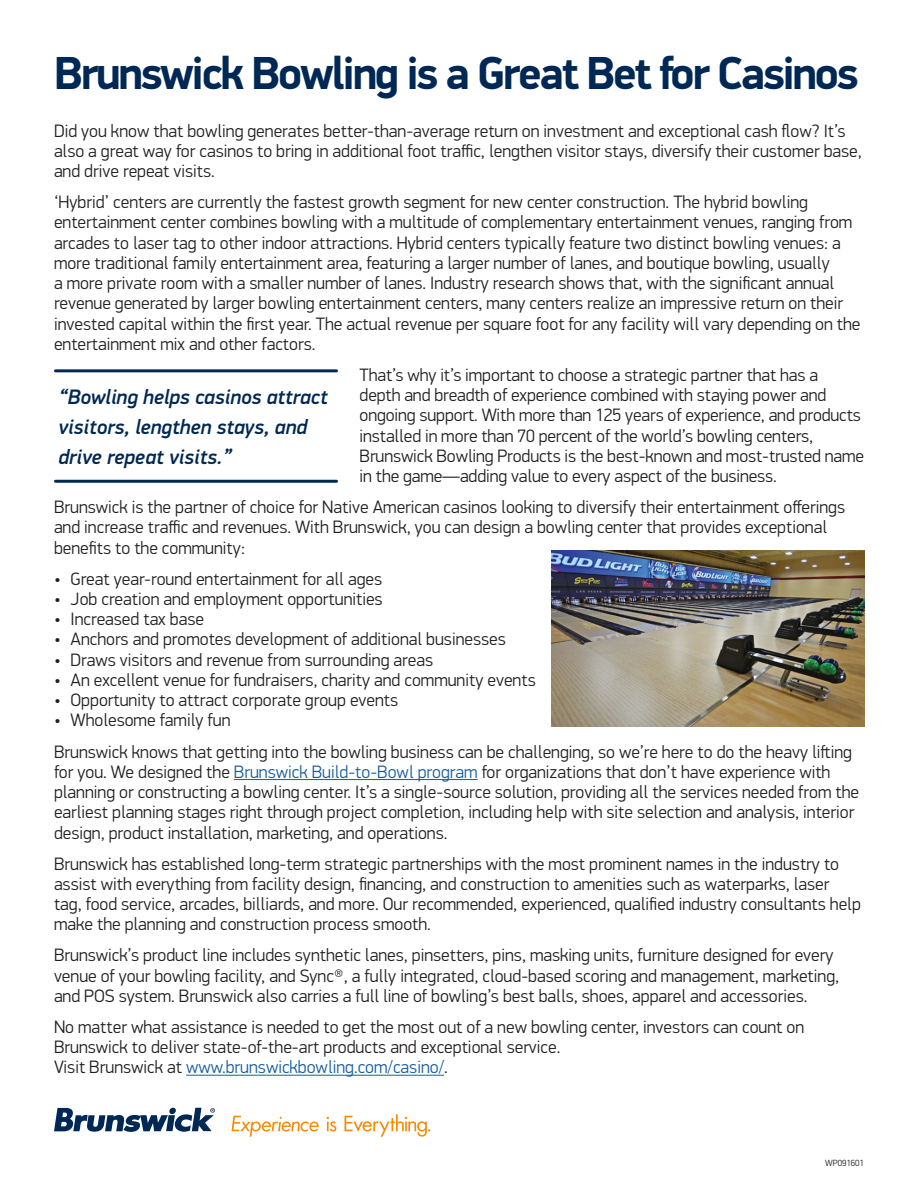
<style>
.page{position:relative;width:918px;height:1188px;background:#fff}
.page>*{position:absolute;margin:0;border:0;box-sizing:border-box;transform-origin:0 0}
.t1{font:700 46.5px "PF Din Display Pro";letter-spacing:-.05em;color:#002855}
.t2{font:italic 500 21px/30px "PF Din Display Pro";color:#002855}
.t3{font:300 18px/20.2px "PF Din Display Pro";color:#231f20}
.t4{font:300 9px "PF Din Display Pro";color:#231f20}
.s1{color:#175d9e}
</style>
<div class="page">
<hr style="left:234px;top:779px;width:244px;height:1px;background:#175d9e">
<hr style="left:186px;top:1075px;width:258px;height:1px;background:#175d9e">
<hr style="left:56px;top:369px;width:281px;height:3px;background:#002855">
<hr style="left:56px;top:480px;width:281px;height:3px;background:#002855">
<svg style="left:232px;top:1116px;width:87px;height:21px"></svg>
<svg style="left:327px;top:1117px;width:9px;height:15px"></svg>
<svg style="left:345px;top:1114px;width:85px;height:23px"></svg>
<svg style="left:54px;top:1108px;width:161px;height:24px"></svg>
<img style="left:552px;top:551px;width:313px;height:176px">
<p class="t1" style="left:54px;top:45px;width:806px">Brunswick Bowling is a Great Bet for Casinos</p>
<p class="t3" style="left:54px;top:120px;width:809px">Did you know that bowling generates better-than-average return on investment and exceptional cash flow? It’s also a great way for casinos to bring in additional foot traffic, lengthen visitor stays, diversify their customer base, and drive repeat visits.</p>
<p class="t3" style="left:54px;top:192px;width:808px">‘Hybrid’ centers are currently the fastest growth segment for new center construction. The hybrid bowling entertainment center combines bowling with a multitude of complementary entertainment venues, ranging from arcades to laser tag to other indoor attractions. Hybrid centers typically feature two distinct bowling venues: a more traditional family entertainment area, featuring a larger number of lanes, and boutique bowling, usually<br>a more private room with a smaller number of lanes. Industry research shows that, with the significant annual revenue generated by larger bowling entertainment centers, many centers realize an impressive return on their invested capital within the first year. The actual revenue per square foot for any facility will vary depending on the entertainment mix and other factors.</p>
<p class="t3" style="left:360px;top:365px;width:506px">That’s why it’s important to choose a strategic partner that has a<br>depth and breadth of experience combined with staying power and ongoing support. With more than 125 years of experience, and products installed in more than 70 percent of the world’s bowling centers, Brunswick Bowling Products is the best-known and most-trusted name in the game—adding value to every aspect of the business.</p>
<p class="t3" style="left:54px;top:497px;width:793px">Brunswick is the partner of choice for Native American casinos looking to diversify their entertainment offerings and increase traffic and revenues. With Brunswick, you can design a bowling center that provides exceptional benefits to the community:</p>
<p class="t3" style="left:54px;top:569px;width:330px">• Great year-round entertainment for all ages</p>
<p class="t3" style="left:54px;top:589px;width:330px">• Job creation and employment opportunities</p>
<p class="t3" style="left:54px;top:609px;width:151px">• Increased tax base</p>
<p class="t3" style="left:54px;top:629px;width:453px">• Anchors and promotes development of additional businesses</p>
<p class="t3" style="left:54px;top:650px;width:381px">• Draws visitors and revenue from surrounding areas</p>
<p class="t3" style="left:54px;top:670px;width:483px">• An excellent venue for fundraisers, charity and community events</p>
<p class="t3" style="left:54px;top:690px;width:346px">• Opportunity to attract corporate group events</p>
<p class="t3" style="left:54px;top:710px;width:178px">• Wholesome family fun</p>
<p class="t3" style="left:54px;top:741px;width:807px">Brunswick knows that getting into the bowling business can be challenging, so we’re here to do the heavy lifting for you. We designed the <span class="s1">Brunswick Build-to-Bowl program</span> for organizations that don’t have experience with planning or constructing a bowling center. It’s a single-source solution, providing all the services needed from the earliest planning stages right through project completion, including help with site selection and analysis, interior design, product installation, marketing, and operations.</p>
<p class="t3" style="left:54px;top:854px;width:808px">Brunswick has established long-term strategic partnerships with the most prominent names in the industry to assist with everything from facility design, financing, and construction to amenities such as waterparks, laser tag, food service, arcades, billiards, and more. Our recommended, experienced, qualified industry consultants help make the planning and construction process smooth.</p>
<p class="t3" style="left:54px;top:945px;width:787px">Brunswick’s product line includes synthetic lanes, pinsetters, pins, masking units, furniture designed for every venue of your bowling facility, and Sync®, a fully integrated, cloud-based scoring and management, marketing, and POS system. Brunswick also carries a full line of bowling’s best balls, shoes, apparel and accessories.</p>
<p class="t3" style="left:54px;top:1017px;width:752px">No matter what assistance is needed to get the most out of a new bowling center, investors can count on<br>Brunswick to deliver state-of-the-art products and exceptional service.<br>Visit Brunswick at <span class="s1">www.brunswickbowling.com/casino/</span>.</p>
<p class="t2" style="left:58px;top:382px;width:271px">“Bowling helps casinos attract visitors, lengthen stays, and drive repeat visits.”</p>
<p class="t4" style="left:825px;top:1158px;width:40px">WP091601</p>
</div>
